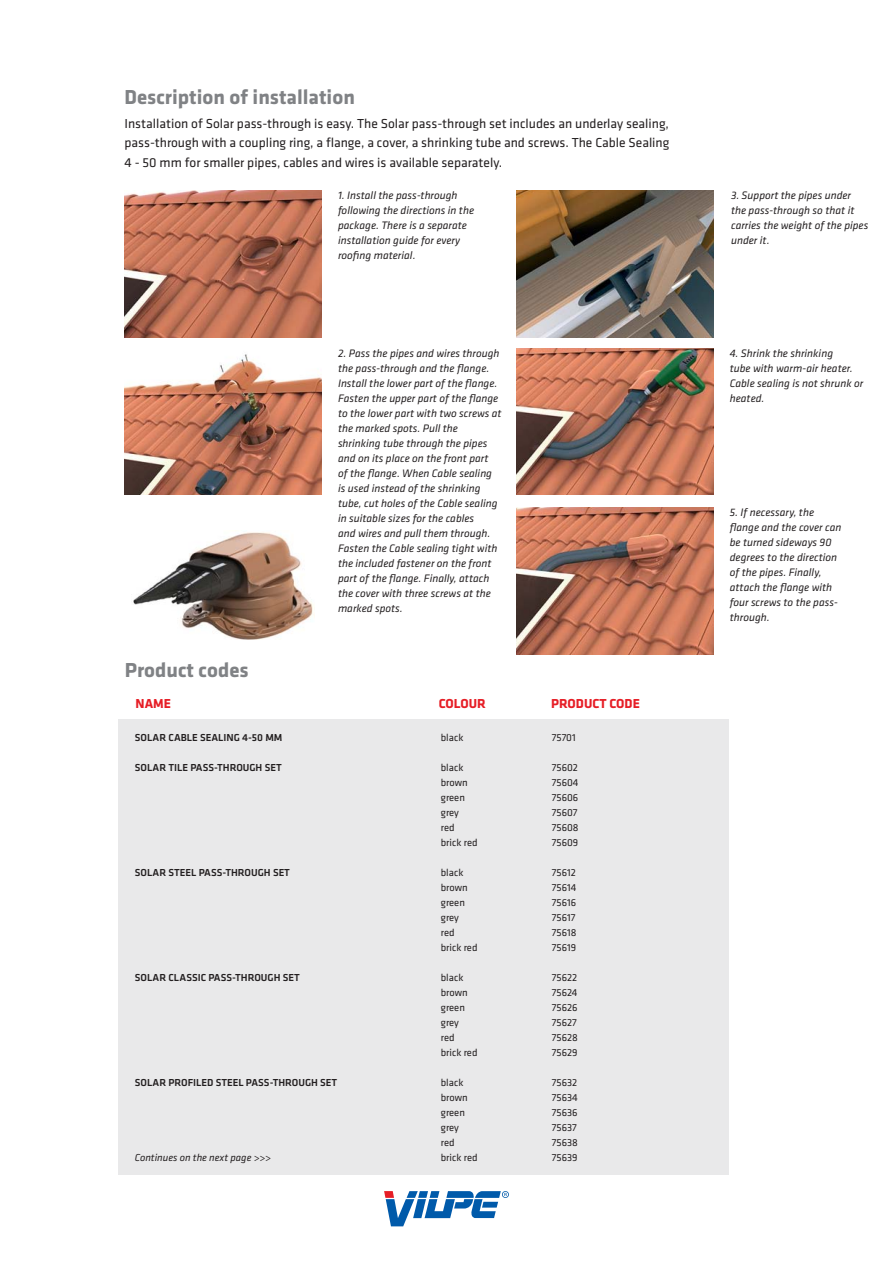
<style>
.page{position:relative;width:893px;height:1263px;background:#fff}
.page>*{position:absolute;margin:0;border:0;box-sizing:border-box;transform-origin:0 0}
.t1{font:700 21px "Klavika";color:#808285}
.t2{font:13.5px/19.5px "Klavika";color:#231f20;text-align:justify}
.t3{font:700 13.5px "Klavika";color:#e61e26}
.t4{font:italic 11.25px/15px "Klavika";color:#231f20}
.t5{font:10.5px "Klavika";color:#231f20}
.t6{font:500 10.5px "Klavika";color:#231f20}
.t7{font:italic 10.5px "Klavika";color:#231f20}
</style>
<div class="page">
<img style="left:125px;top:191px;width:197px;height:146px">
<img style="left:125px;top:354px;width:197px;height:141px">
<img style="left:516px;top:191px;width:198px;height:146px">
<img style="left:516px;top:348px;width:198px;height:147px">
<img style="left:516px;top:508px;width:198px;height:146px">
<div style="left:118px;top:719px;width:610px;height:456px;background:#e9e9ea"></div>
<svg style="left:384px;top:1191px;width:125px;height:35px"></svg>
<img style="left:133px;top:532px;width:182px;height:108px">
<h1 class="t1" style="left:125px;top:89px;width:232px">Description of installation</h1>
<p class="t2" style="left:125px;top:114px;width:546px">Installation of Solar pass-through is easy. The Solar pass-through set includes an underlay sealing, pass-through with a coupling ring, a flange, a cover, a shrinking tube and screws. The Cable Sealing 4 - 50 mm for smaller pipes, cables and wires is available separately.</p>
<p class="t4" style="left:338px;top:189px;width:138px">1. Install the pass-through following the directions in the package. There is a separate installation guide for every roofing material.</p>
<p class="t4" style="left:338px;top:346px;width:165px">2. Pass the pipes and wires through the pass-through and the flange.<br>Install the lower part of the flange.<br>Fasten the upper part of the flange to the lower part with two screws at the marked spots. Pull the shrinking tube through the pipes and on its place on the front part<br>of the flange. When Cable sealing is used instead of the shrinking tube, cut holes of the Cable sealing in suitable sizes for the cables<br>and wires and pull them through.<br>Fasten the Cable sealing tight with the included fastener on the front part of the flange. Finally, attach the cover with three screws at the marked spots.</p>
<h1 class="t1" style="left:125px;top:662px;width:125px">Product codes</h1>
<p class="t3" style="left:136px;top:698px;width:37px">NAME</p>
<p class="t3" style="left:439px;top:698px;width:49px">COLOUR</p>
<p class="t3" style="left:551px;top:698px;width:90px">PRODUCT CODE</p>
<p class="t6" style="left:135px;top:732px;width:149px">SOLAR CABLE SEALING 4-50 MM</p>
<p class="t5" style="left:441px;top:734px;width:24px">black</p>
<p class="t5" style="left:552px;top:734px;width:25px">75701</p>
<p class="t6" style="left:135px;top:762px;width:148px">SOLAR TILE PASS-THROUGH SET</p>
<p class="t5" style="left:441px;top:764px;width:24px">black</p>
<p class="t5" style="left:552px;top:764px;width:28px">75602</p>
<p class="t5" style="left:441px;top:779px;width:28px">brown</p>
<p class="t5" style="left:552px;top:779px;width:28px">75604</p>
<p class="t5" style="left:441px;top:794px;width:26px">green</p>
<p class="t5" style="left:552px;top:794px;width:28px">75606</p>
<p class="t5" style="left:441px;top:809px;width:20px">grey</p>
<p class="t5" style="left:552px;top:809px;width:27px">75607</p>
<p class="t5" style="left:441px;top:824px;width:15px">red</p>
<p class="t5" style="left:552px;top:824px;width:28px">75608</p>
<p class="t5" style="left:441px;top:839px;width:38px">brick red</p>
<p class="t5" style="left:552px;top:839px;width:28px">75609</p>
<p class="t6" style="left:135px;top:867px;width:157px">SOLAR STEEL PASS-THROUGH SET</p>
<p class="t5" style="left:441px;top:869px;width:24px">black</p>
<p class="t5" style="left:552px;top:869px;width:25px">75612</p>
<p class="t5" style="left:441px;top:884px;width:28px">brown</p>
<p class="t5" style="left:552px;top:884px;width:26px">75614</p>
<p class="t5" style="left:441px;top:899px;width:26px">green</p>
<p class="t5" style="left:552px;top:899px;width:26px">75616</p>
<p class="t5" style="left:441px;top:914px;width:20px">grey</p>
<p class="t5" style="left:552px;top:914px;width:25px">75617</p>
<p class="t5" style="left:441px;top:929px;width:15px">red</p>
<p class="t5" style="left:552px;top:929px;width:26px">75618</p>
<p class="t5" style="left:441px;top:944px;width:38px">brick red</p>
<p class="t5" style="left:552px;top:944px;width:26px">75619</p>
<p class="t6" style="left:135px;top:972px;width:166px">SOLAR CLASSIC PASS-THROUGH SET</p>
<p class="t5" style="left:441px;top:974px;width:24px">black</p>
<p class="t5" style="left:552px;top:974px;width:27px">75622</p>
<p class="t5" style="left:441px;top:989px;width:28px">brown</p>
<p class="t5" style="left:552px;top:989px;width:27px">75624</p>
<p class="t5" style="left:441px;top:1004px;width:26px">green</p>
<p class="t5" style="left:552px;top:1004px;width:27px">75626</p>
<p class="t5" style="left:441px;top:1019px;width:20px">grey</p>
<p class="t5" style="left:552px;top:1019px;width:26px">75627</p>
<p class="t5" style="left:441px;top:1034px;width:15px">red</p>
<p class="t5" style="left:552px;top:1034px;width:28px">75628</p>
<p class="t5" style="left:441px;top:1049px;width:38px">brick red</p>
<p class="t5" style="left:552px;top:1049px;width:27px">75629</p>
<p class="t6" style="left:135px;top:1077px;width:204px">SOLAR PROFILED STEEL PASS-THROUGH SET</p>
<p class="t5" style="left:441px;top:1079px;width:24px">black</p>
<p class="t5" style="left:552px;top:1079px;width:27px">75632</p>
<p class="t5" style="left:441px;top:1094px;width:28px">brown</p>
<p class="t5" style="left:552px;top:1094px;width:27px">75634</p>
<p class="t5" style="left:441px;top:1109px;width:26px">green</p>
<p class="t5" style="left:552px;top:1109px;width:27px">75636</p>
<p class="t5" style="left:441px;top:1124px;width:20px">grey</p>
<p class="t5" style="left:552px;top:1124px;width:26px">75637</p>
<p class="t5" style="left:441px;top:1139px;width:15px">red</p>
<p class="t5" style="left:552px;top:1139px;width:28px">75638</p>
<p class="t5" style="left:441px;top:1154px;width:38px">brick red</p>
<p class="t5" style="left:552px;top:1154px;width:27px">75639</p>
<p class="t7" style="left:135px;top:1154px;width:138px">Continues on the next page &gt;&gt;&gt;</p>
<p class="t4" style="left:731px;top:189px;width:139px">3. Support the pipes under the pass-through so that it carries the weight of the pipes under it.</p>
<p class="t4" style="left:730px;top:346px;width:135px">4. Shrink the shrinking<br>tube with warm-air heater.<br>Cable sealing is not shrunk or heated.</p>
<p class="t4" style="left:730px;top:506px;width:113px">5. If necessary, the flange and the cover can be turned sideways 90 degrees to the direction of the pipes. Finally, attach the flange with four screws to the pass&shy;through.</p>
</div>
